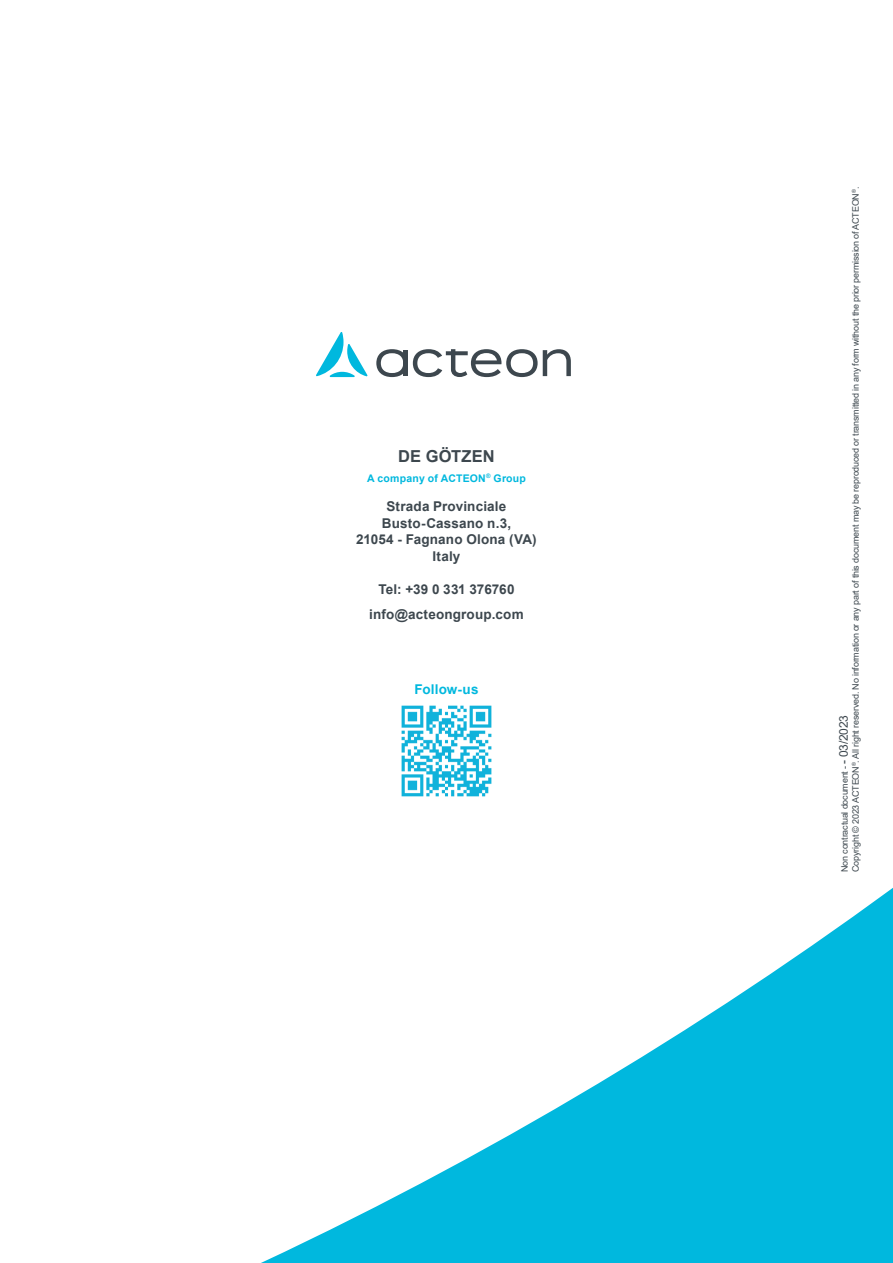
<style>
.page{position:relative;width:893px;height:1263px;background:#fff}
.page>*{position:absolute;margin:0;border:0;box-sizing:border-box;transform-origin:0 0}
.t1{font:700 16.5px "Arial";letter-spacing:.005em;color:#3d474e}
.t2{font:700 13.5px/16.5px "Arial";letter-spacing:.01em;color:#3d474e;text-align:center}
.t3{font:700 13.5px "Arial";letter-spacing:.01em;color:#00b8de}
.t4{font:700 10.5px "Arial";letter-spacing:.02em;color:#00b8de}
.t5{font:9px/10.8px "Arial";letter-spacing:-.02em;color:#3d474e}
.s1{font-size:12px}
</style>
<div class="page">
<svg style="left:261px;top:888px;width:632px;height:375px"></svg>
<img style="left:401px;top:705px;width:91px;height:92px">
<svg style="left:316px;top:332px;width:52px;height:45px"></svg>
<svg style="left:376px;top:349px;width:195px;height:28px"></svg>
<div style="left:403px;top:350px;width:5px;height:26px;background:#3d474e"></div>
<h1 class="t1" style="left:398px;top:445px;width:98px">DE GÖTZEN</h1>
<p class="t4" style="left:367px;top:471px;width:160px">A company of ACTEON<sup>®</sup> Group</p>
<h2 class="t2" style="left:356px;top:498px;width:182px">Strada Provinciale<br>Busto-Cassano n.3,<br>21054 - Fagnano Olona (VA)<br>Italy</h2>
<h2 class="t2" style="left:369px;top:576px;width:156px;line-height:25px">Tel: +39 0 331 376760 info@acteongroup.com</h2>
<h2 class="t3" style="left:414px;top:679px;width:66px">Follow-us</h2>
<p class="t5" style="left:839px;top:872px;width:687px;rotate:-90deg">Non contractual document - <span class="s1">- 03/2023<br></span>Copyright © 2023 ACTEON<sup>®</sup>. All right reserved. No information or any part of this document may be reproduced or transmitted in any form without the prior permission of ACTEON<sup>®</sup>.</p>
</div>
